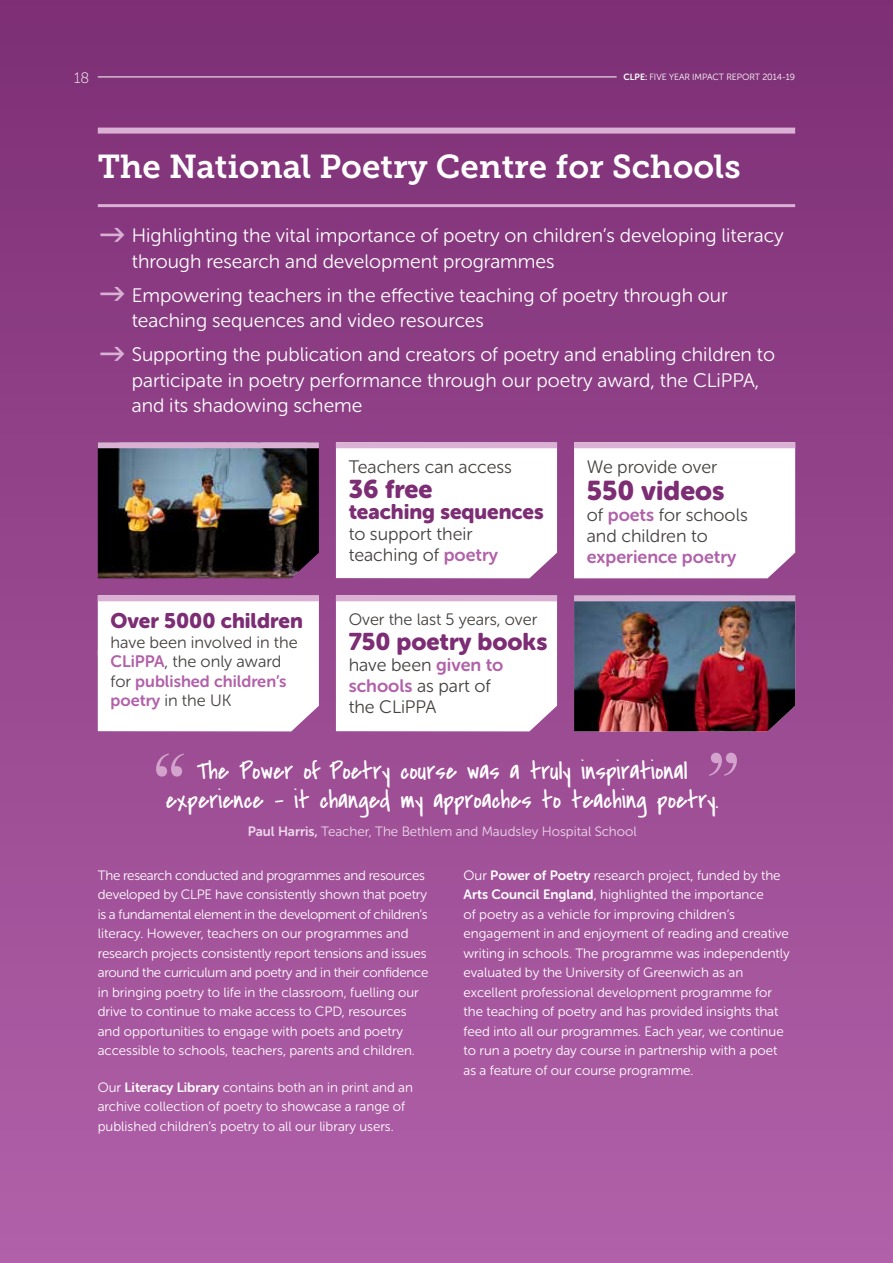
<style>
.page{position:relative;width:893px;height:1263px;background:#fff}
.page>*{position:absolute;margin:0;border:0;box-sizing:border-box;transform-origin:0 0}
.t1{font:33px "Museo Slab 700";color:#fff}
.t2{font:27px "Museo Sans Rounded 900";color:#7c2d74}
.t3{font:25.5px/28.5px "Covered By Your Grace";color:#fff;text-align:center}
.t4{font:25.5px "Museo Sans Rounded 900";color:#7c2d74}
.t5{font:24px "Museo Sans Rounded 900";color:#7c2d74}
.t6{font:21px "Museo Sans Rounded 900";color:#7c2d74}
.t7{font:19.5px/25.5px "Museo Sans Rounded 300";color:#fff}
.t8{font:18px/21px "Museo Sans Rounded 300";color:#454240}
.t9{font:18px "Museo Sans Rounded 700";color:#b161a9}
.t10{font:16.5px/19.5px "Museo Sans Rounded 300";color:#454240}
.t11{font:16.5px "Museo Sans Rounded 700";color:#b161a9}
.t12{font:15px "Museo Sans Rounded 100";color:#fff}
.t13{font:13.5px/19.5px "Museo Sans Rounded 300";color:#fff}
.t14{font:13.5px "Museo Sans Rounded 300";color:#edd8ea}
.t15{font:9px "Museo Sans Rounded 300";color:#fff}
.s1{font-family:"Museo Sans Rounded 700"}
.s2{font-family:"Museo Sans Rounded 700";color:#b161a9}
.s3{font-family:"Museo Sans Rounded 300";color:#454240}
</style>
<div class="page">
<div style="left:0;top:0;width:893px;height:1263px;background:linear-gradient(to bottom,#7d2f75,#b161a9)"></div>
<img style="left:574px;top:601px;width:221px;height:130px">
<hr style="left:98px;top:204px;width:697px;height:3px;background:#dab1d4">
<div style="left:98px;top:128px;width:697px;height:6px;background:#dab1d4"></div>
<img style="left:98px;top:448px;width:221px;height:130px">
<svg style="left:336px;top:448px;width:221px;height:130px"></svg>
<svg style="left:336px;top:601px;width:221px;height:130px"></svg>
<svg style="left:98px;top:601px;width:221px;height:130px"></svg>
<svg style="left:574px;top:448px;width:221px;height:130px"></svg>
<div style="left:98px;top:442px;width:221px;height:6px;background:#dab1d4"></div>
<div style="left:574px;top:442px;width:221px;height:6px;background:#dab1d4"></div>
<div style="left:336px;top:442px;width:221px;height:6px;background:#dab1d4"></div>
<div style="left:336px;top:595px;width:221px;height:6px;background:#dab1d4"></div>
<div style="left:574px;top:595px;width:221px;height:6px;background:#dab1d4"></div>
<div style="left:98px;top:595px;width:221px;height:6px;background:#dab1d4"></div>
<svg style="left:156px;top:753px;width:28px;height:24px"></svg>
<svg style="left:709px;top:753px;width:28px;height:23px"></svg>
<hr style="left:98px;top:77px;width:519px;height:1px;background:#fff">
<svg style="left:101px;top:228px;width:23px;height:14px"></svg>
<svg style="left:101px;top:287px;width:23px;height:14px"></svg>
<svg style="left:101px;top:347px;width:23px;height:14px"></svg>
<p class="t12" style="left:74px;top:70px;width:17px">18</p>
<p class="t15" style="left:623px;top:72px;width:173px"><span class="s1">CLPE:</span> FIVE YEAR IMPACT REPORT 2014-19</p>
<h1 class="t1" style="left:98px;top:148px;width:644px">The National Poetry Centre for Schools</h1>
<h3 class="t7" style="left:132px;top:223px;width:653px">Highlighting the vital importance of poetry on children’s developing literacy through research and development programmes</h3>
<h3 class="t7" style="left:132px;top:283px;width:598px">Empowering teachers in the effective teaching of poetry through our teaching sequences and video resources</h3>
<h3 class="t7" style="left:132px;top:342px;width:645px">Supporting the publication and creators of poetry and enabling children to participate in poetry performance through our poetry award, the CLiPPA, and its shadowing scheme</h3>
<h3 class="t6" style="left:111px;top:609px;width:194px">Over 5000 children</h3>
<p class="t10" style="left:111px;top:632px;width:189px">have been involved in the<br><span class="s2">CLiPPA</span>, the only award</p>
<p class="t11" style="left:111px;top:672px;width:178px"><span class="s3">for</span> published children’s</p>
<p class="t10" style="left:111px;top:691px;width:122px"><span class="s2">poetry</span> in the UK</p>
<h3 class="t8" style="left:349px;top:456px;width:165px">Teachers can access</h3>
<h3 class="t4" style="left:349px;top:475px;width:85px">36 free</h3>
<h3 class="t6" style="left:349px;top:500px;width:197px">teaching sequences</h3>
<h3 class="t8" style="left:349px;top:524px;width:151px">to support their teaching of <span class="s2">poetry</span></h3>
<p class="t10" style="left:349px;top:609px;width:190px">Over the last 5 years, over</p>
<h3 class="t5" style="left:349px;top:628px;width:200px">750 poetry books</h3>
<h3 class="t8" style="left:349px;top:655px;width:156px">have been <span class="s2">given to schools</span> as part of the CLiPPA</h3>
<h3 class="t8" style="left:587px;top:456px;width:132px">We provide over</h3>
<h2 class="t2" style="left:587px;top:475px;width:139px">550 videos</h2>
<h3 class="t8" style="left:587px;top:504px;width:162px">of <span class="s2">poets</span> for schools and children to</h3>
<h3 class="t9" style="left:587px;top:546px;width:151px">experience poetry</h3>
<h3 class="t3" style="left:166px;top:757px;width:554px">The Power of Poetry course was a truly inspirational experience - it changed my approaches to teaching poetry.</h3>
<p class="t14" style="left:248px;top:824px;width:391px"><span class="s1">Paul Harris,</span> Teacher, The Bethlem and Maudsley Hospital School</p>
<p class="t13" style="left:98px;top:865px;width:332px">The research conducted and programmes and resources developed by CLPE have consistently shown that poetry is a fundamental element in the development of children’s literacy. However, teachers on our programmes and research projects consistently report tensions and issues around the curriculum and poetry and in their confidence in bringing poetry to life in the classroom, fuelling our drive to continue to make access to CPD, resources and opportunities to engage with poets and poetry accessible to schools, teachers, parents and children.</p>
<p class="t13" style="left:98px;top:1077px;width:317px">Our <span class="s1">Literacy Library</span> contains both an in print and an archive collection of poetry to showcase a range of published children’s poetry to all our library users.</p>
<p class="t13" style="left:463px;top:865px;width:328px">Our <span class="s1">Power of Poetry</span> research project, funded by the <span class="s1">Arts Council England</span>, highlighted the importance<br>of poetry as a vehicle for improving children’s engagement in and enjoyment of reading and creative writing in schools. The programme was independently evaluated by the University of Greenwich as an excellent professional development programme for the teaching of poetry and has provided insights that feed into all our programmes. Each year, we continue to run a poetry day course in partnership with a poet as a feature of our course programme.</p>
</div>
